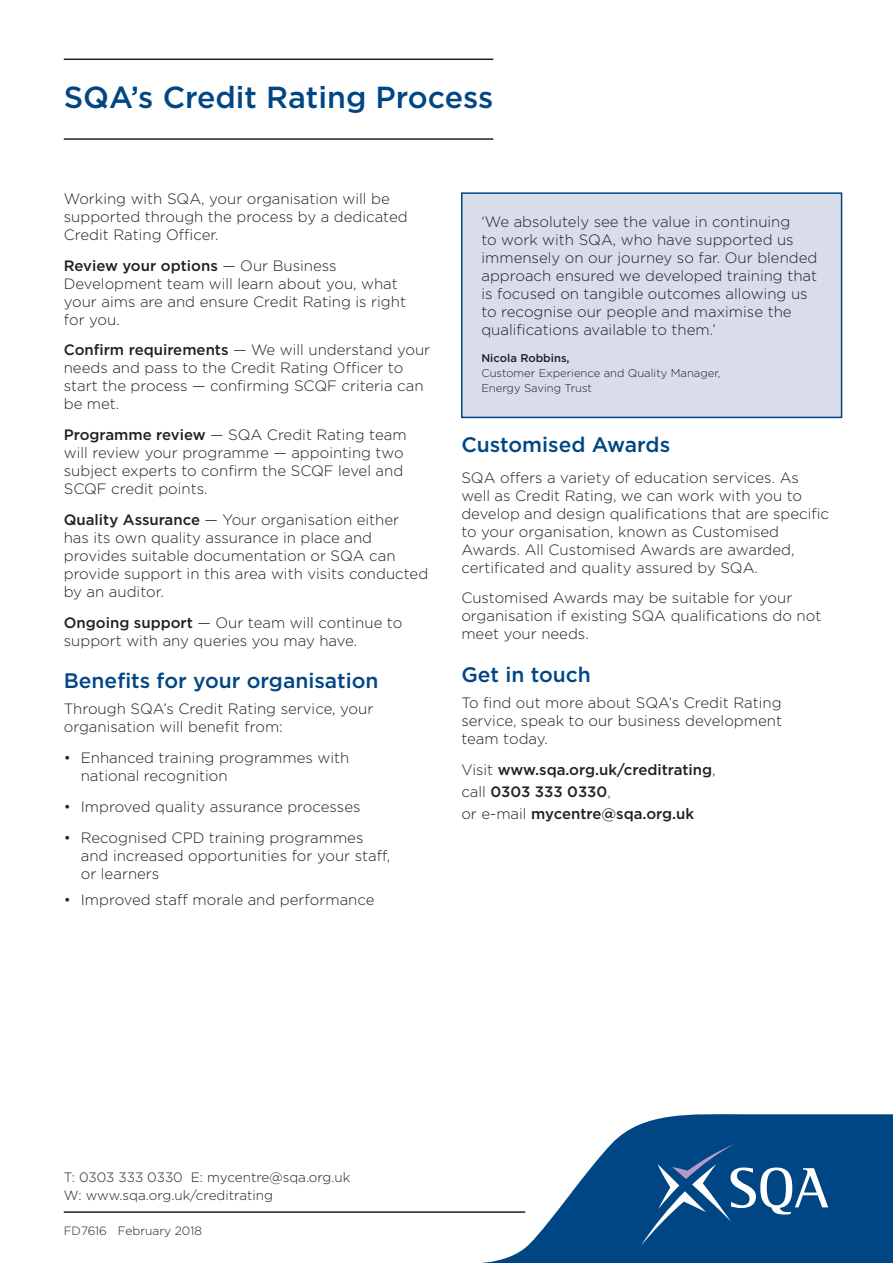
<style>
.page{position:relative;width:893px;height:1263px;background:#fff}
.page>*{position:absolute;margin:0;border:0;box-sizing:border-box;transform-origin:0 0}
.t1{font:500 30.45px "Gotham";color:#004685}
.t2{font:500 21px "Gotham";color:#004685}
.t3{font:300 15px/18px "Gotham";color:#231f20}
.t4{font:500 15px/22.2px "Gotham";color:#231f20}
.t5{font:300 13.5px/18px "Gotham";color:#231f20}
.t6{font:300 12px "Gotham";color:#231f20}
.t7{font:300 11.25px/15px "Gotham";color:#231f20}
.t8{font:500 11.25px "Gotham";color:#231f20}
.s1{font-weight:500}
.s2{font-weight:300}
</style>
<div class="page">
<div style="left:461px;top:192px;width:381px;height:226px;background:#d8dceb;border:2px solid #004685"></div>
<hr style="left:64px;top:1211px;width:461px;height:2px;background:#231f20">
<svg style="left:432px;top:1114px;width:461px;height:149px;fill:#004685"></svg>
<svg style="left:641px;top:1144px;width:187px;height:102px;background:#215d94"></svg>
<hr style="left:64px;top:59px;width:429px;height:1px;background:#231f20">
<hr style="left:64px;top:138px;width:429px;height:2px;background:#231f20">
<h1 class="t1" style="left:64px;top:80px;width:431px">SQA’s Credit Rating Process</h1>
<p class="t3" style="left:64px;top:189px;width:345px">Working with SQA, your organisation will be supported through the process by a dedicated<br>Credit Rating Officer.</p>
<p class="t3" style="left:64px;top:256px;width:344px"><span class="s1">Review your options</span> — Our Business Development team will learn about you, what your aims are and ensure Credit Rating is right for you.</p>
<p class="t3" style="left:64px;top:341px;width:368px"><span class="s1">Confirm requirements</span> — We will understand your needs and pass to the Credit Rating Officer to start the process — confirming SCQF criteria can be met.</p>
<p class="t3" style="left:64px;top:426px;width:344px"><span class="s1">Programme review</span> — SQA Credit Rating team will review your programme — appointing two subject experts to confirm the SCQF level and SCQF credit points.</p>
<p class="t3" style="left:64px;top:510px;width:366px"><span class="s1">Quality Assurance</span> — Your organisation either<br>has its own quality assurance in place and provides suitable documentation or SQA can provide support in this area with visits conducted by an auditor.</p>
<p class="t3" style="left:64px;top:613px;width:340px"><span class="s1">Ongoing support</span> — Our team will continue to support with any queries you may have.</p>
<h2 class="t2" style="left:64px;top:669px;width:316px">Benefits for your organisation</h2>
<p class="t3" style="left:64px;top:700px;width:311px">Through SQA’s Credit Rating service, your organisation will benefit from:</p>
<p class="t3" style="left:81px;top:749px;width:270px;text-indent:-17px">• Enhanced training programmes with national recognition</p>
<p class="t3" style="left:64px;top:797px;width:298px">• Improved quality assurance processes</p>
<p class="t3" style="left:81px;top:828px;width:311px;text-indent:-17px">• Recognised CPD training programmes and increased opportunities for your staff, or learners</p>
<p class="t3" style="left:64px;top:891px;width:312px">• Improved staff morale and performance</p>
<p class="t3" style="left:481px;top:212px;width:338px">‘We absolutely see the value in continuing<br>to work with SQA, who have supported us immensely on our journey so far. Our blended approach ensured we developed training that is focused on tangible outcomes allowing us to recognise our people and maximise the qualifications available to them.’</p>
<p class="t8" style="left:481px;top:352px;width:90px">Nicola Robbins,</p>
<p class="t7" style="left:481px;top:366px;width:241px">Customer Experience and Quality Manager,<br>Energy Saving Trust</p>
<h2 class="t2" style="left:461px;top:433px;width:210px">Customised Awards</h2>
<p class="t3" style="left:461px;top:468px;width:369px">SQA offers a variety of education services. As well as Credit Rating, we can work with you to develop and design qualifications that are specific to your organisation, known as Customised Awards. All Customised Awards are awarded, certificated and quality assured by SQA.</p>
<p class="t3" style="left:461px;top:589px;width:361px">Customised Awards may be suitable for your organisation if existing SQA qualifications do not meet your needs.</p>
<h2 class="t2" style="left:461px;top:662px;width:131px">Get in touch</h2>
<p class="t3" style="left:461px;top:694px;width:322px;text-align:justify">To find out more about SQA’s Credit Rating service, speak to our business development team today.</p>
<p class="t4" style="left:461px;top:758px;width:256px"><span class="s2">Visit</span> www.sqa.org.uk/creditrating<span class="s2">, call</span> 0303 333 0330<span class="s2">,<br>or e-mail</span> mycentre@sqa.org.uk</p>
<p class="t5" style="left:64px;top:1168px;width:288px">T: 0303 333 0330 E: mycentre@sqa.org.uk<br>W: www.sqa.org.uk/creditrating</p>
<p class="t6" style="left:64px;top:1224px;width:140px">FD7616 February 2018</p>
</div>
